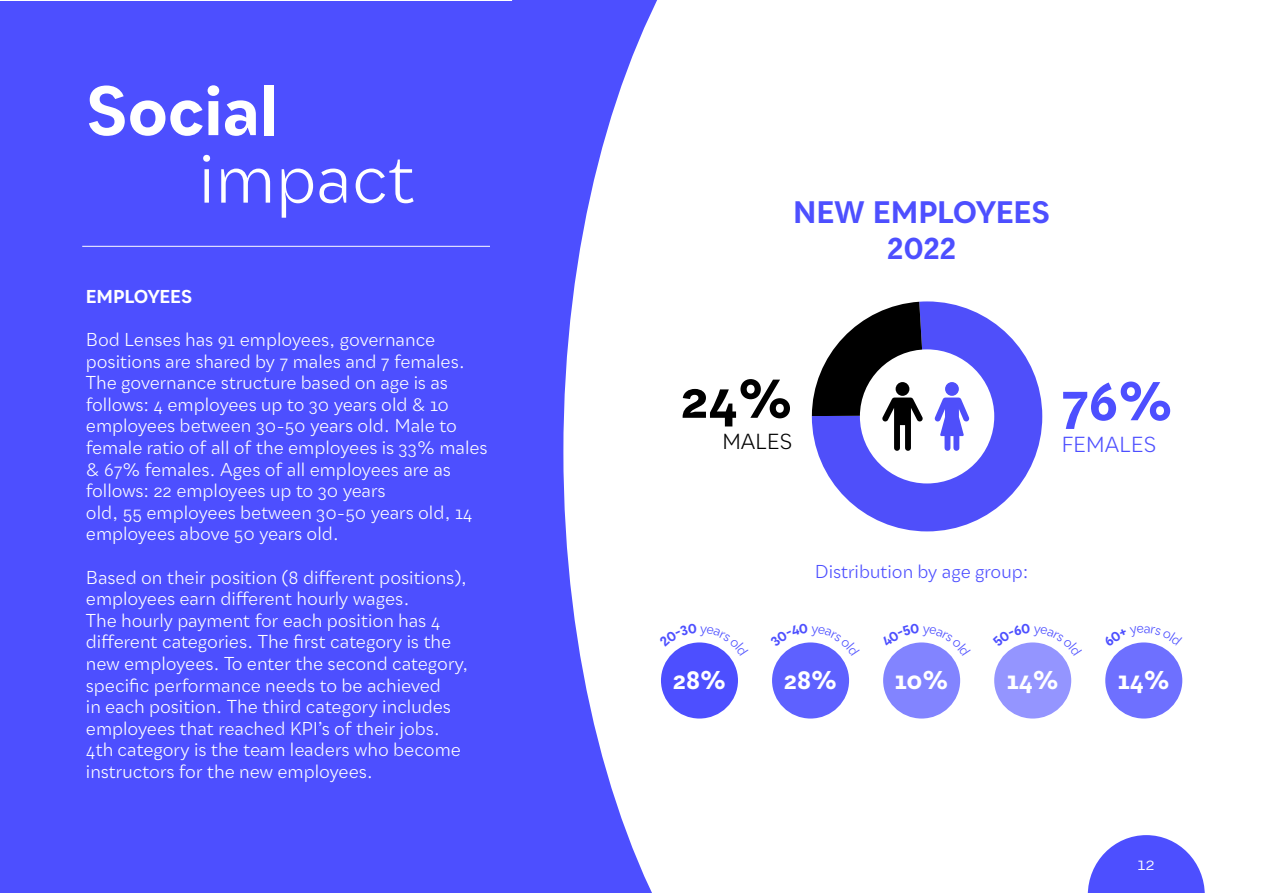
<style>
.page{position:relative;width:1263px;height:893px;background:#fff}
.page>*{position:absolute;margin:0;border:0;box-sizing:border-box;transform-origin:0 0}
.t1{font:700 67.5px "Qualion Text";color:#fff}
.t2{font:67.5px "Qualion Text";color:#fff}
.t3{font:700 54px "Qualion Text";color:#000}
.t4{font:700 54px "Qualion Text";color:#4d4fff}
.t5{font:700 30px/36px "Qualion Text";letter-spacing:-.02em;color:#4d4fff;text-align:center}
.t6{font:700 25.5px "Qualion Text";color:#fff}
.t7{font:21px "Qualion Text";letter-spacing:-.015em;color:#4d4fff}
.t8{font:21px "Qualion Text";letter-spacing:-.015em;color:#000}
.t9{font:18px/21.6px "Qualion Text";color:#fff}
.t10{font:18px "Qualion Text";color:#4d4fff}
.t11{font:700 18px "Qualion Text";letter-spacing:-.02em;color:#fff}
</style>
<div class="page">
<div style="left:0;top:1px;width:558px;height:891px;background:#4d4fff"></div>
<div style="left:812px;top:301px;width:230px;height:230px;background:#4f4ffa;border-radius:114px"></div>
<div style="left:860px;top:349px;width:134px;height:134px;background:#fff;border-radius:50%"></div>
<svg style="left:812px;top:302px;width:114px;height:149px"></svg>
<svg style="left:934px;top:382px;width:36px;height:69px"></svg>
<div style="left:661px;top:642px;width:77px;height:76px;background:#4d4fff;border-radius:50%"></div>
<div style="left:772px;top:642px;width:77px;height:76px;background:#5e61ff;border-radius:50%"></div>
<div style="left:883px;top:642px;width:77px;height:76px;background:#8284ff;border-radius:50%"></div>
<div style="left:994px;top:642px;width:77px;height:76px;background:#9495ff;border-radius:50%"></div>
<div style="left:1105px;top:642px;width:77px;height:76px;background:#6e70ff;border-radius:50%"></div>
<hr style="left:82px;top:246px;width:408px;height:1px;background:#fff">
<svg style="left:1088px;top:835px;width:117px;height:58px"></svg>
<svg style="left:512px;top:0;width:179px;height:893px"></svg>
<svg style="left:659px;top:623px;width:70px;height:33px"></svg>
<svg style="left:781px;top:642px;width:59px;height:14px"></svg>
<svg style="left:892px;top:642px;width:59px;height:14px"></svg>
<svg style="left:1003px;top:642px;width:59px;height:14px"></svg>
<svg style="left:1125px;top:642px;width:37px;height:5px"></svg>
<h1 class="t1" style="left:86px;top:66px;width:194px">Social</h1>
<h1 class="t2" style="left:198px;top:135px;width:219px">impact</h1>
<p class="t11" style="left:86px;top:284px;width:108px">EMPLOYEES</p>
<p class="t9" style="left:86px;top:328px;width:403px">Bod Lenses has 91 employees, governance positions are shared by 7 males and 7 females.<br>The governance structure based on age is as follows: 4 employees up to 30 years old &amp; 10 employees between 30-50 years old. Male to female ratio of all of the employees is 33% males &amp; 67% females. Ages of all employees are as follows: 22 employees up to 30 years<br>old, 55 employees between 30-50 years old, 14 employees above 50 years old.</p>
<p class="t9" style="left:86px;top:566px;width:384px">Based on their position (8 different positions), employees earn different hourly wages.<br>The hourly payment for each position has 4 different categories. The first category is the new employees. To enter the second category, specific performance needs to be achieved<br>in each position. The third category includes employees that reached KPI’s of their jobs.<br>4th category is the team leaders who become instructors for the new employees.</p>
<h3 class="t5" style="left:793px;top:195px;width:259px">NEW EMPLOYEES<br>2022</h3>
<h2 class="t3" style="left:680px;top:362px;width:114px">24%</h2>
<p class="t8" style="left:722px;top:428px;width:72px">MALES</p>
<h2 class="t4" style="left:1061px;top:365px;width:113px">76%</h2>
<p class="t7" style="left:1061px;top:431px;width:97px">FEMALES</p>
<p class="t10" style="left:815px;top:560px;width:215px">Distribution by age group:</p>
<h3 class="t6" style="left:673px;top:663px;width:55px">28%</h3>
<h3 class="t6" style="left:784px;top:663px;width:55px">28%</h3>
<h3 class="t6" style="left:895px;top:663px;width:55px">10%</h3>
<h3 class="t6" style="left:1007px;top:663px;width:53px">14%</h3>
<h3 class="t6" style="left:1118px;top:663px;width:53px">14%</h3>
<p class="t9" style="left:1137px;top:852px;width:19px">12</p>
</div>
